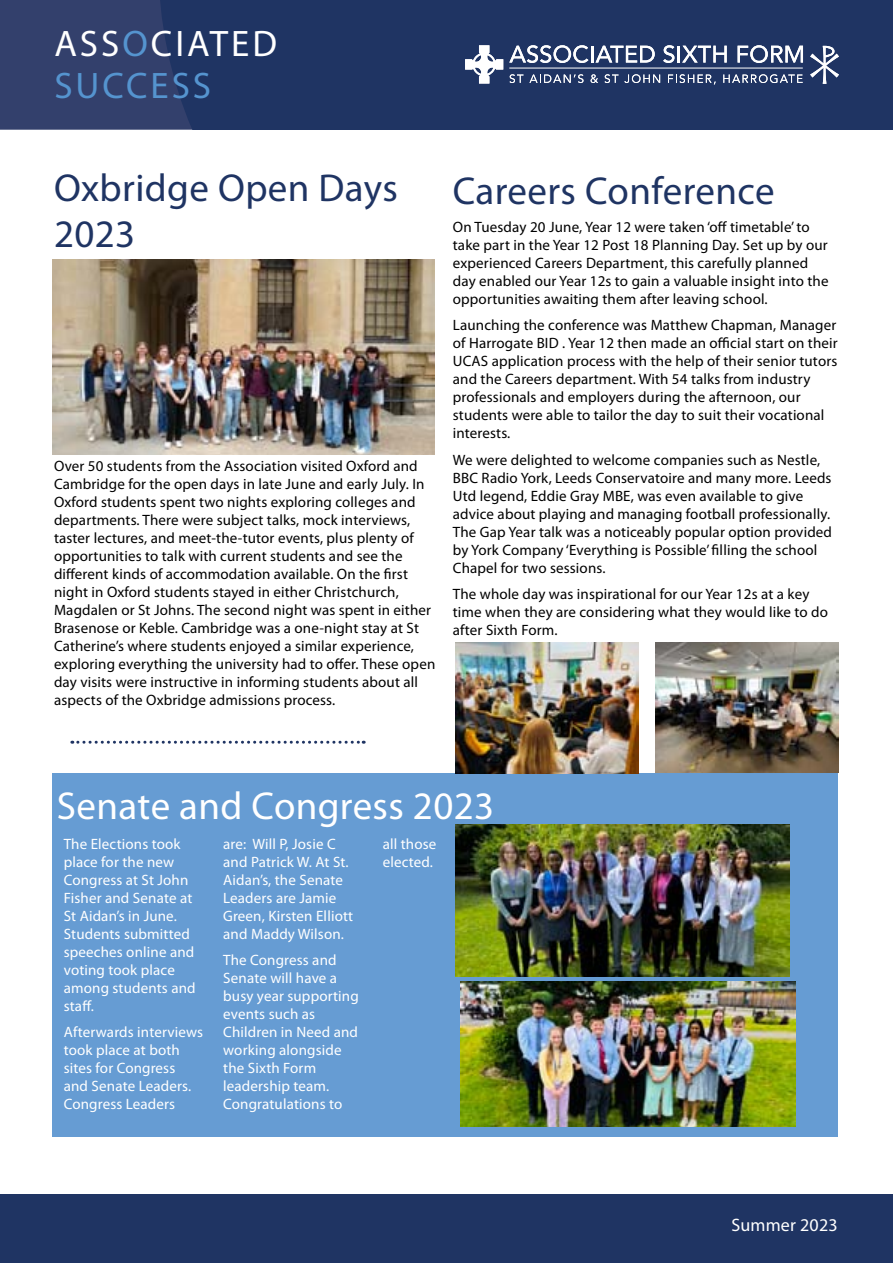
<style>
.page{position:relative;width:893px;height:1263px;background:#fff}
.page>*{position:absolute;margin:0;border:0;box-sizing:border-box;transform-origin:0 0}
.t1{font:39px/46.8px "Myriad Pro";letter-spacing:.01em;color:#1f3463}
.t2{font:39px "Myriad Pro";letter-spacing:.01em;color:#fff}
.t3{font:37.05px/41.7px "Myriad Pro";letter-spacing:.08em;color:#fff}
.t4{font:18px "Myriad Pro";letter-spacing:.01em;color:#fff}
.t5{font:15px/18px "Myriad Pro";letter-spacing:.01em;color:#000}
.t6{font:15px/18px "Myriad Pro";letter-spacing:.01em;color:#fff}
.s1{color:#5594cf}
</style>
<div class="page">
<div style="left:0;top:0;width:158px;height:130px;background:#33406c"></div>
<div style="left:158px;top:0;width:735px;height:130px;background:#1f3463"></div>
<svg style="left:509px;top:45px;width:146px;height:18px"></svg>
<svg style="left:663px;top:45px;width:64px;height:18px"></svg>
<svg style="left:738px;top:45px;width:65px;height:18px"></svg>
<svg style="left:510px;top:74px;width:13px;height:9px"></svg>
<svg style="left:529px;top:74px;width:54px;height:9px"></svg>
<svg style="left:591px;top:74px;width:7px;height:9px"></svg>
<svg style="left:605px;top:74px;width:13px;height:9px"></svg>
<svg style="left:624px;top:74px;width:36px;height:9px"></svg>
<svg style="left:668px;top:74px;width:48px;height:10px"></svg>
<svg style="left:723px;top:74px;width:80px;height:9px"></svg>
<hr style="left:509px;top:68px;width:294px;height:1px;background:#fff">
<svg style="left:810px;top:46px;width:29px;height:38px"></svg>
<svg style="left:465px;top:45px;width:38px;height:39px"></svg>
<div style="left:0;top:1195px;width:893px;height:68px;background:#1f3463"></div>
<div style="left:52px;top:773px;width:786px;height:364px;background:#669cd3"></div>
<img style="left:52px;top:260px;width:383px;height:195px">
<img style="left:455px;top:643px;width:183px;height:130px">
<img style="left:455px;top:824px;width:335px;height:153px">
<img style="left:461px;top:982px;width:335px;height:144px">
<img style="left:655px;top:642px;width:184px;height:130px">
<svg style="left:72px;top:741px;width:292px;height:3px"></svg>
<h2 class="t3" style="left:54px;top:22px;width:224px">Ass<span class="s1">o</span>ciated<br><span class="s1">Success</span></h2>
<h1 class="t1" style="left:54px;top:164px;width:345px">Oxbridge Open Days<br>2023</h1>
<p class="t5" style="left:54px;top:457px;width:383px">Over 50 students from the Association visited Oxford and Cambridge for the open days in late June and early July. I n Oxford students spent two nights exploring colleges and departments. There were subject talks, mock interviews, taster lectures, and meet-the-tutor events, plus plenty of opportunities to talk with current students and see the different kinds of accommodation available. On the first night in Oxford students stayed in either Christchurch, Magdalen or St Johns. The second night was spent in either Brasenose or Keble. Cambridge was a one-night stay at St Catherine’s where students enjoyed a similar experience, exploring everything the university had to offer. These open day visits were instructive in informing students about all aspects of the Oxbridge admissions process.</p>
<h1 class="t1" style="left:453px;top:166px;width:323px">Careers Conference</h1>
<p class="t5" style="left:453px;top:218px;width:377px">On Tuesday 20 June, Year 12 were taken ‘off timetable’ to take part in the Year 12 Post 18 Planning Day. Set up by our experienced Careers Department, this carefully planned day enabled our Year 12s to gain a valuable insight into the opportunities awaiting them after leaving school.</p>
<p class="t5" style="left:453px;top:316px;width:386px">Launching the conference was Matthew Chapman, Manager of Harrogate BID . Year 12 then made an official start on their UCAS application process with the help of their senior tutors and the Careers department. With 54 talks from industry professionals and employers during the afternoon, our students were able to tailor the day to suit their vocational interests.</p>
<p class="t5" style="left:453px;top:451px;width:381px">We were delighted to welcome companies such as Nestle, BBC Radio York, Leeds Conservatoire and many more. Leeds Utd legend, Eddie Gray MBE, was even available to give advice about playing and managing football professionally.<br>The Gap Year talk was a noticeably popular option provided by York Company ‘Everything is Possible’ filling the school Chapel for two sessions.</p>
<p class="t5" style="left:453px;top:585px;width:377px">The whole day was inspirational for our Year 12s at a key time when they are considering what they would like to do after Sixth Form.</p>
<h1 class="t2" style="left:57px;top:782px;width:439px">Senate and Congress 2023</h1>
<p class="t6" style="left:64px;top:835px;width:133px">The Elections took place for the new<br>Congress at St John<br>Fisher and Senate at<br>St Aidan’s in June.<br>Students submitted speeches online and voting took place among students and staff.</p>
<p class="t6" style="left:64px;top:1023px;width:141px">Afterwards interviews took place at both sites for Congress and Senate Leaders.<br>Congress Leaders</p>
<p class="t6" style="left:223px;top:835px;width:131px">are: Will P, Josie C and Patrick W. At St.<br>Aidan’s, the Senate<br>Leaders are Jamie<br>Green, Kirsten Elliott and Maddy Wilson.</p>
<p class="t6" style="left:223px;top:951px;width:137px">The Congress and<br>Senate will have a busy year supporting events such as<br>Children in Need and working alongside the Sixth Form leadership team.<br>Congratulations to</p>
<p class="t6" style="left:383px;top:835px;width:55px">all those elected.</p>
<p class="t4" style="left:731px;top:1213px;width:108px">Summer 2023</p>
</div>
